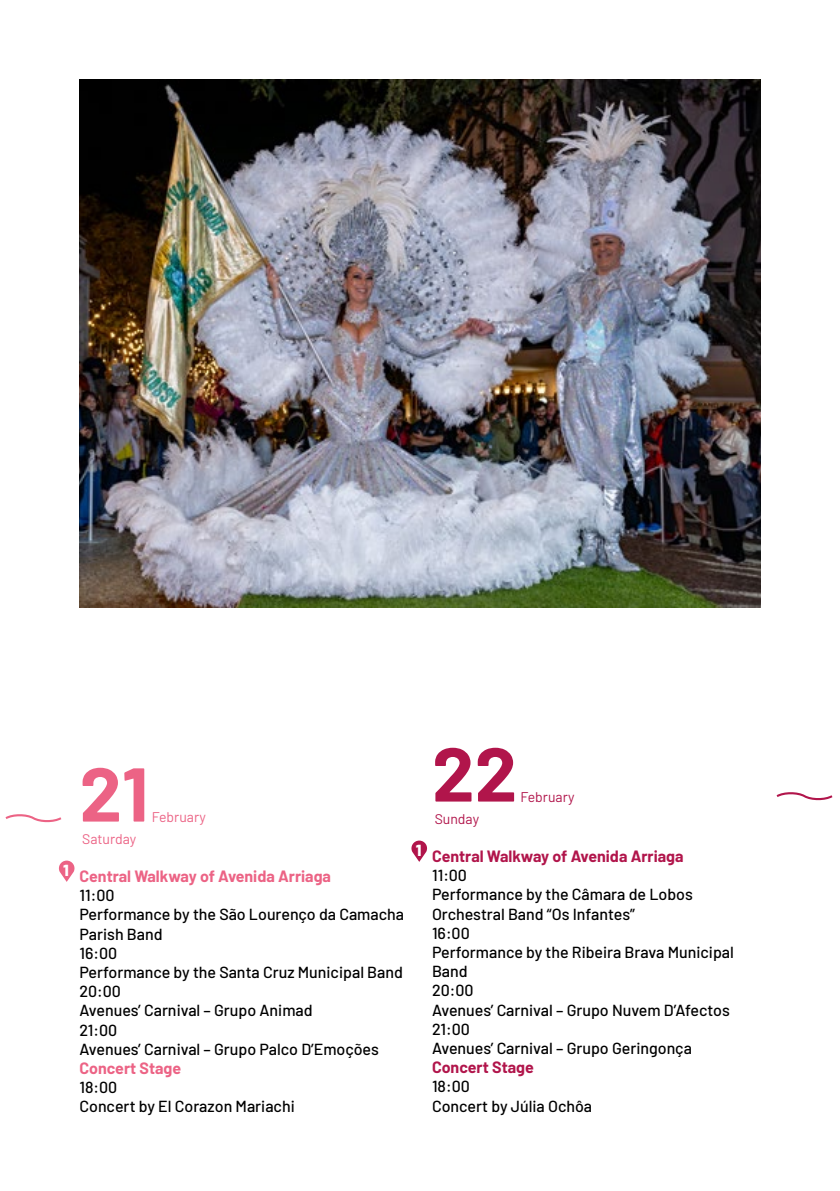
<style>
.page{position:relative;width:840px;height:1191px;background:#fff}
.page>*{position:absolute;margin:0;border:0;box-sizing:border-box;transform-origin:0 0}
.t1{font:700 76px "Barlow";color:#ec6385}
.t2{font:700 76px "Barlow";color:#b1154b}
.t3{font:500 16px/19.2px "Barlow";color:#000}
.t4{font:700 16px "Barlow";color:#ec6385}
.t5{font:700 16px "Barlow";color:#b1154b}
.t6{font:800 16px "Barlow";color:#fff}
.t7{font:14px "Barlow";color:#ec6385}
.t8{font:14px "Barlow";color:#b1154b}
</style>
<div class="page">
<img style="left:79px;top:80px;width:681px;height:527px">
<svg style="left:5px;top:814px;width:57px;height:9px"></svg>
<svg style="left:776px;top:792px;width:57px;height:9px"></svg>
<svg style="left:58px;top:860px;width:17px;height:22px"></svg>
<svg style="left:411px;top:840px;width:17px;height:22px"></svg>
<p class="t6" style="left:63px;top:857px;width:7px">1</p>
<h1 class="t1" style="left:79px;top:738px;width:71px">21</h1>
<p class="t7" style="left:152px;top:806px;width:56px">February</p>
<p class="t7" style="left:82px;top:828px;width:56px">Saturday</p>
<p class="t4" style="left:79px;top:864px;width:253px">Central Walkway of Avenida Arriaga</p>
<p class="t3" style="left:79px;top:884px;width:326px">11:00<br>Performance by the São Lourenço da Camacha<br>Parish Band<br>16:00<br>Performance by the Santa Cruz Municipal Band<br>20:00<br>Avenues’ Carnival – Grupo Animad<br>21:00<br>Avenues’ Carnival – Grupo Palco D’Emoções</p>
<p class="t4" style="left:79px;top:1056px;width:103px">Concert Stage</p>
<p class="t3" style="left:79px;top:1076px;width:217px">18:00<br>Concert by El Corazon Mariachi</p>
<p class="t6" style="left:415px;top:837px;width:7px">1</p>
<h1 class="t2" style="left:432px;top:718px;width:87px">22</h1>
<p class="t8" style="left:520px;top:786px;width:56px">February</p>
<p class="t8" style="left:434px;top:808px;width:46px">Sunday</p>
<p class="t5" style="left:432px;top:844px;width:253px">Central Walkway of Avenida Arriaga</p>
<p class="t3" style="left:432px;top:864px;width:303px">11:00<br>Performance by the Câmara de Lobos<br>Orchestral Band “Os Infantes”<br>16:00<br>Performance by the Ribeira Brava Municipal<br>Band<br>20:00<br>Avenues’ Carnival – Grupo Nuvem D’Afectos<br>21:00<br>Avenues’ Carnival – Grupo Geringonça</p>
<p class="t5" style="left:432px;top:1055px;width:103px">Concert Stage</p>
<p class="t3" style="left:432px;top:1075px;width:161px">18:00<br>Concert by Júlia Ochôa</p>
</div>
